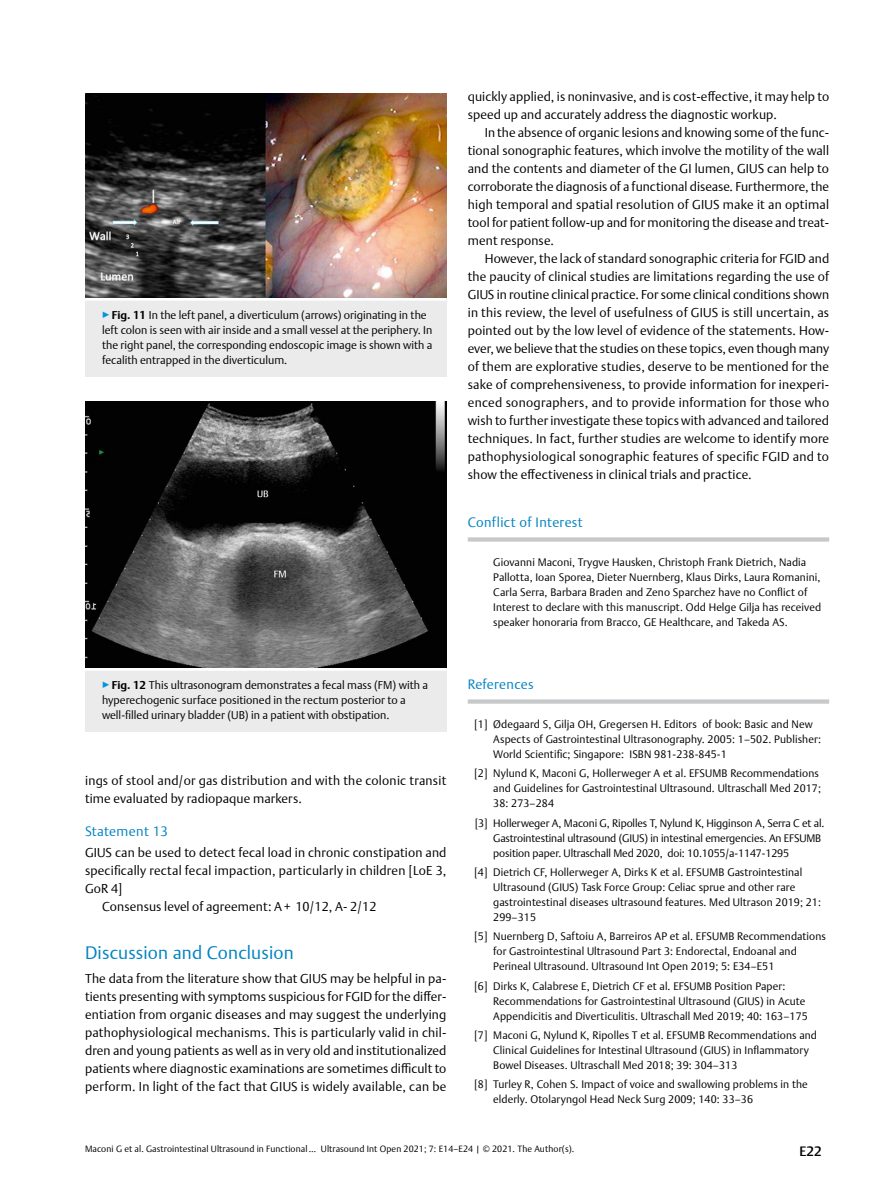
<style>
.page{position:relative;width:893px;height:1191px;background:#fff}
.page>*{position:absolute;margin:0;border:0;box-sizing:border-box;transform-origin:0 0}
.t1{font:300 18px "Thieme Argo 2011";letter-spacing:.01em;color:#0083c2}
.t2{font:300 13.5px "Thieme Argo 2011";letter-spacing:.025em;color:#0083c2}
.t3{font:500 13.5px "Thieme Argo 2011";color:#000}
.t4{font:300 12.75px/18px "Thieme Argo 2011";letter-spacing:.01em;color:#000;text-align:justify}
.t5{font:300 11.25px/15px "Thieme Argo 2011";color:#000}
.t6{font:300 10.8px/15px "Thieme Argo 2011";letter-spacing:.01em;color:#000}
.t7{font:300 10.8px/15px "Thieme Argo 2011";letter-spacing:-.01em;color:#000}
.t8{font:300 9px "Thieme Argo 2011";letter-spacing:.01em;color:#000}
.s1{color:#0095da}
.s2{font-weight:700}
</style>
<div class="page">
<svg style="left:468px;top:537px;width:361px;height:4px"></svg>
<svg style="left:468px;top:699px;width:361px;height:4px"></svg>
<div style="left:85px;top:297px;width:361px;height:79px;background:#ebebec"></div>
<svg style="left:85px;top:297px;width:361px;height:4px"></svg>
<img style="left:85px;top:94px;width:361px;height:203px">
<div style="left:85px;top:667px;width:361px;height:64px;background:#ebebec"></div>
<svg style="left:85px;top:667px;width:361px;height:4px"></svg>
<img style="left:85px;top:402px;width:361px;height:265px">
<p class="t5" style="left:102px;top:307px;width:332px"><span class="s1">▶</span><span class="s2">Fig. 11</span> In the left panel, a diverticulum (arrows) originating in the left colon is seen with air inside and a small vessel at the periphery. In the right panel, the corresponding endoscopic image is shown with a fecalith entrapped in the diverticulum.</p>
<p class="t5" style="left:102px;top:677px;width:328px"><span class="s1">▶</span><span class="s2">Fig. 12</span> This ultrasonogram demonstrates a fecal mass (FM) with a hyperechogenic surface positioned in the rectum posterior to a well-filled urinary bladder (UB) in a patient with obstipation.</p>
<p class="t4" style="left:85px;top:771px;width:363px">ings of stool and/or gas distribution and with the colonic transit time evaluated by radiopaque markers.</p>
<p class="t2" style="left:85px;top:822px;width:85px">Statement 13</p>
<p class="t4" style="left:85px;top:843px;width:363px">GIUS can be used to detect fecal load in chronic constipation and</p>
<p class="t4" style="left:85px;top:861px;width:363px">specifically rectal fecal impaction, particularly in children [LoE 3,</p>
<p class="t4" style="left:85px;top:879px;width:39px">GoR 4]</p>
<p class="t4" style="left:102px;top:897px;width:276px">Consensus level of agreement: A+ 10/12, A- 2/12</p>
<h1 class="t1" style="left:85px;top:940px;width:210px">Discussion and Conclusion</h1>
<p class="t4" style="left:85px;top:969px;width:363px">The data from the literature show that GIUS may be helpful in pa&shy;tients presenting with symptoms suspicious for FGID for the differ&shy;entiation from organic diseases and may suggest the underlying pathophysiological mechanisms. This is particularly valid in chil&shy;dren and young patients as well as in very old and institutionalized patients where diagnostic examinations are sometimes difficult to perform. In light of the fact that GIUS is widely available, can be</p>
<p class="t4" style="left:468px;top:87px;width:363px">quickly applied, is noninvasive, and is cost-effective, it may help to speed up and accurately address the diagnostic workup.</p>
<p class="t4" style="left:468px;top:123px;width:363px;text-indent:17px">In the absence of organic lesions and knowing some of the func&shy;tional sonographic features, which involve the motility of the wall and the contents and diameter of the GI lumen, GIUS can help to corroborate the diagnosis of a functional disease. Furthermore, the high temporal and spatial resolution of GIUS make it an optimal tool for patient follow-up and for monitoring the disease and treat&shy;ment response.</p>
<p class="t4" style="left:468px;top:249px;width:363px;text-indent:17px">However, the lack of standard sonographic criteria for FGID and the paucity of clinical studies are limitations regarding the use of GIUS in routine clinical practice. For some clinical conditions shown in this review, the level of usefulness of GIUS is still uncertain, as pointed out by the low level of evidence of the statements. How&shy;ever, we believe that the studies on these topics, even though many of them are explorative studies, deserve to be mentioned for the sake of comprehensiveness, to provide information for inexperi&shy;enced sonographers, and to provide information for those who wish to further investigate these topics with advanced and tailored techniques. In fact, further studies are welcome to identify more pathophysiological sonographic features of specific FGID and to show the effectiveness in clinical trials and practice.</p>
<p class="t2" style="left:468px;top:513px;width:116px">Conflict of Interest</p>
<p class="t6" style="left:493px;top:554px;width:329px">Giovanni Maconi, Trygve Hausken, Christoph Frank Dietrich, Nadia Pallotta, Ioan Sporea, Dieter Nuernberg, Klaus Dirks, Laura Romanini, Carla Serra, Barbara Braden and Zeno Sparchez have no Conflict of Interest to declare with this manuscript. Odd Helge Gilja has received speaker honoraria from Bracco, GE Healthcare, and Takeda AS.</p>
<p class="t2" style="left:468px;top:675px;width:67px">References</p>
<p class="t6" style="left:493px;top:716px;width:329px;text-indent:-19px">[1] Ødegaard S, Gilja OH, Gregersen H. Editors of book: Basic and New<br>Aspects of Gastrointestinal Ultrasonography. 2005: 1–502. Publisher:<br>World Scientific; Singapore: ISBN 981-238-845-1</p>
<p class="t6" style="left:493px;top:766px;width:329px;text-indent:-19px">[2] Nylund K, Maconi G, Hollerweger A et al. EFSUMB Recommendations and Guidelines for Gastrointestinal Ultrasound. Ultraschall Med 2017;<br>38: 273–284</p>
<p class="t7" style="left:493px;top:815px;width:333px;text-indent:-19px">[3] Hollerweger A, Maconi G, Ripolles T, Nylund K, Higginson A, Serra C et al.<br>Gastrointestinal ultrasound (GIUS) in intestinal emergencies. An EFSUMB position paper. Ultraschall Med 2020, doi: 10.1055/a-1147-1295</p>
<p class="t6" style="left:493px;top:864px;width:329px;text-indent:-19px">[4] Dietrich CF, Hollerweger A, Dirks K et al. EFSUMB Gastrointestinal Ultrasound (GIUS) Task Force Group: Celiac sprue and other rare gastrointestinal diseases ultrasound features. Med Ultrason 2019; 21:<br>299–315</p>
<p class="t6" style="left:493px;top:928px;width:334px;text-indent:-19px">[5] Nuernberg D, Saftoiu A, Barreiros AP et al. EFSUMB Recommendations for Gastrointestinal Ultrasound Part 3: Endorectal, Endoanal and<br>Perineal Ultrasound. Ultrasound Int Open 2019; 5: E34–E51</p>
<p class="t6" style="left:493px;top:978px;width:316px;text-indent:-19px">[6] Dirks K, Calabrese E, Dietrich CF et al. EFSUMB Position Paper:<br>Recommendations for Gastrointestinal Ultrasound (GIUS) in Acute<br>Appendicitis and Diverticulitis. Ultraschall Med 2019; 40: 163–175</p>
<p class="t6" style="left:493px;top:1027px;width:325px;text-indent:-19px">[7] Maconi G, Nylund K, Ripolles T et al. EFSUMB Recommendations and<br>Clinical Guidelines for Intestinal Ultrasound (GIUS) in Inflammatory<br>Bowel Diseases. Ultraschall Med 2018; 39: 304–313</p>
<p class="t6" style="left:493px;top:1076px;width:316px;text-indent:-19px">[8] Turley R, Cohen S. Impact of voice and swallowing problems in the elderly. Otolaryngol Head Neck Surg 2009; 140: 33–36</p>
<p class="t8" style="left:85px;top:1143px;width:491px">Maconi G et al. Gastrointestinal Ultrasound in Functional … Ultrasound Int Open 2021; 7: E14–E24 | © 2021. The Author(s).</p>
<p class="t3" style="left:799px;top:1142px;width:24px">E22</p>
</div>
